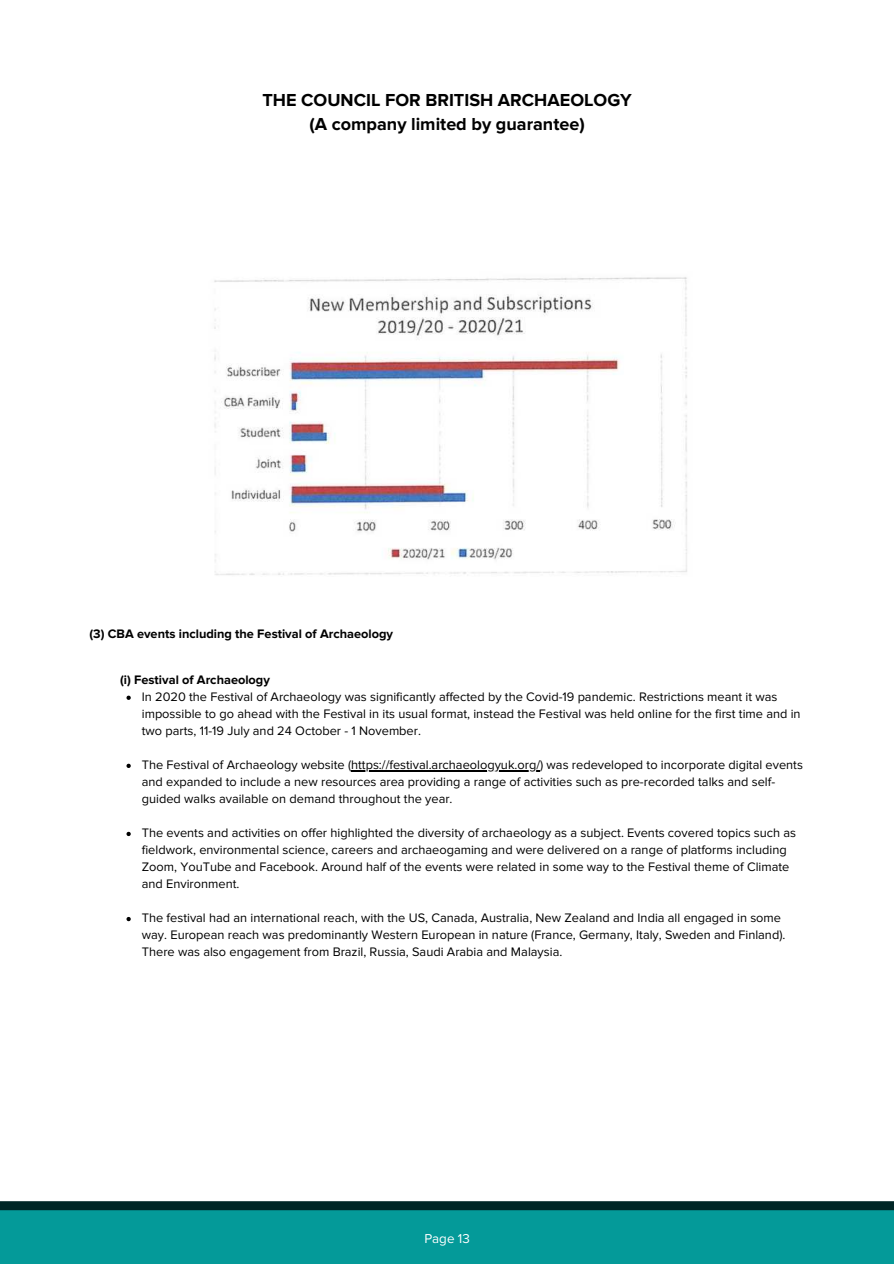
<style>
.page{position:relative;width:894px;height:1264px;background:#fff}
.page>*{position:absolute;margin:0;border:0;box-sizing:border-box;transform-origin:0 0}
.t1{font:700 18px/24.8px "Proxima Nova";color:#000;text-align:center}
.t2{font:13.35px "Proxima Nova";color:#fff}
.t3{font:12.75px/17px "Proxima Nova";color:#000}
.t4{font:700 12.75px "Proxima Nova";color:#000}
</style>
<div class="page">
<img style="left:214px;top:277px;width:473px;height:298px">
<div style="left:0;top:1202px;width:893px;height:61px;background:#049a99"></div>
<div style="left:0;top:1201px;width:893px;height:9px;background:#002626"></div>
<svg style="left:126px;top:695px;width:5px;height:5px"></svg>
<svg style="left:126px;top:763px;width:5px;height:5px"></svg>
<hr style="left:351px;top:770px;width:189px;height:1px;background:#000">
<svg style="left:126px;top:831px;width:5px;height:5px"></svg>
<svg style="left:126px;top:916px;width:5px;height:5px"></svg>
<h1 class="t1" style="left:262px;top:88px;width:371px">THE COUNCIL FOR BRITISH ARCHAEOLOGY (A company limited by guarantee)</h1>
<p class="t4" style="left:89px;top:626px;width:305px">(3) CBA events including the Festival of Archaeology</p>
<p class="t4" style="left:120px;top:672px;width:151px">(i) Festival of Archaeology</p>
<p class="t3" style="left:142px;top:688px;width:660px">In 2020 the Festival of Archaeology was significantly affected by the Covid-19 pandemic. Restrictions meant it was impossible to go ahead with the Festival in its usual format, instead the Festival was held online for the first time and in two parts, 11-19 July and 24 October - 1 November.</p>
<p class="t3" style="left:142px;top:756px;width:662px">The Festival of Archaeology website (https://festival.archaeologyuk.org/) was redeveloped to incorporate digital events and expanded to include a new resources area providing a range of activities such as pre-recorded talks and self&shy;guided walks available on demand throughout the year.</p>
<p class="t3" style="left:142px;top:824px;width:655px">The events and activities on offer highlighted the diversity of archaeology as a subject. Events covered topics such as fieldwork, environmental science, careers and archaeogaming and were delivered on a range of platforms including Zoom, YouTube and Facebook. Around half of the events were related in some way to the Festival theme of Climate and Environment.</p>
<p class="t3" style="left:142px;top:909px;width:645px">The festival had an international reach, with the US, Canada, Australia, New Zealand and India all engaged in some way. European reach was predominantly Western European in nature (France, Germany, Italy, Sweden and Finland).<br>There was also engagement from Brazil, Russia, Saudi Arabia and Malaysia.</p>
<p class="t2" style="left:424px;top:1230px;width:47px">Page 13</p>
</div>
